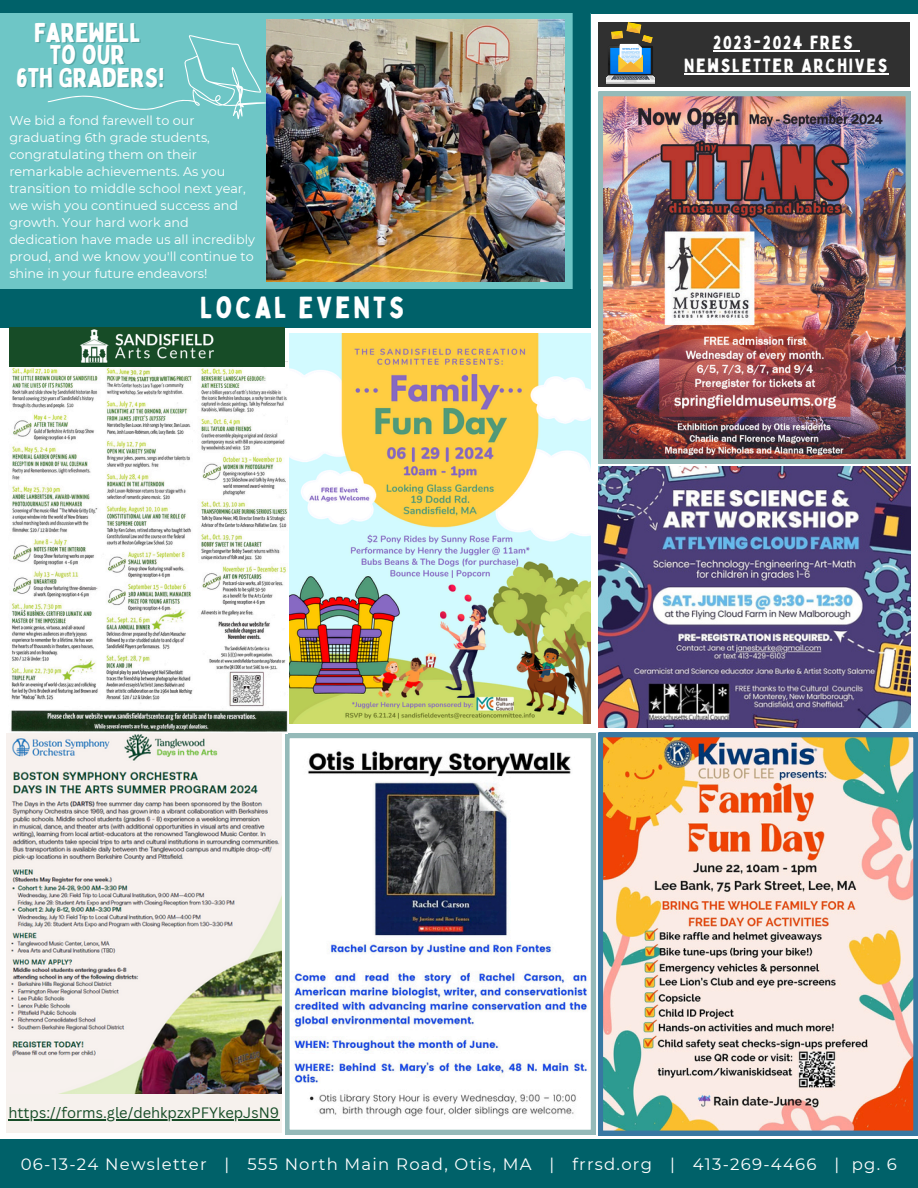
<style>
.page{position:relative;width:918px;height:1188px;background:#fff}
.page>*{position:absolute;margin:0;border:0;box-sizing:border-box;transform-origin:0 0}
.t1{font:30px "Bobby Jones";letter-spacing:.1em;color:#fff}
.t2{font:26.7px/22.5px "Bobby Jones";color:#fff;text-align:center}
.t3{font:18.75px/22.8px "Bobby Jones";letter-spacing:.095em;color:#fff;text-align:center}
.t4{font:16.5px "Montserrat";letter-spacing:.075em;color:#fff}
.t5{font:14.7px "Canva Sans";color:#174c27}
.t6{font:12.75px/17px "Montserrat";color:#fff}
</style>
<div class="page">
<div style="left:0;top:1140px;width:918px;height:48px;background:#006169"></div>
<div style="left:0;top:0;width:918px;height:13px;background:#006169"></div>
<svg style="left:599px;top:733px;width:319px;height:402px;background:#d4bfaa"></svg>
<div style="left:0;top:289px;width:591px;height:38px;background:#006169"></div>
<svg style="left:285px;top:734px;width:310px;height:400px"></svg>
<img style="left:9px;top:367px;width:279px;height:367px">
<div style="left:9px;top:327px;width:276px;height:40px;background:#174c27"></div>
<img style="left:80px;top:329px;width:134px;height:34px">
<div style="left:6px;top:1083px;width:276px;height:50px;background:#f6f1ed"></div>
<img style="left:6px;top:734px;width:276px;height:360px">
<img style="left:599px;top:92px;width:311px;height:371px">
<img style="left:599px;top:467px;width:311px;height:261px">
<img style="left:289px;top:333px;width:302px;height:391px">
<div style="left:9px;top:1059px;width:105px;height:13px;background:#f6f1ed"></div>
<div style="left:599px;top:22px;width:311px;height:65px;background:#303030"></div>
<img style="left:607px;top:22px;width:47px;height:61px">
<div style="left:0;top:13px;width:591px;height:276px;background:#6ec6c6"></div>
<img style="left:266px;top:20px;width:298px;height:262px">
<div style="left:573px;top:0;width:18px;height:327px;background:#006169"></div>
<svg style="left:48px;top:35px;width:218px;height:84px"></svg>
<hr style="left:713px;top:50px;width:97px;height:2px;background:#fff">
<hr style="left:810px;top:50px;width:45px;height:2px;background:#fff">
<hr style="left:684px;top:73px;width:205px;height:1px;background:#fff">
<hr style="left:9px;top:1120px;width:271px;height:1px;background:#174c27">
<p class="t2" style="left:34px;top:20px;width:108px">FAREWELL</p>
<h4 class="t2" style="left:16px;top:43px;width:150px">TO OUR<br>6TH GRADERS!</h4>
<p class="t6" style="left:9px;top:112px;width:247px">We bid a fond farewell to our graduating 6th grade students, congratulating them on their remarkable achievements. As you transition to middle school next year, we wish you continued success and growth. Your hard work and dedication have made us all incredibly proud, and we know you'll continue to shine in your future endeavors!</p>
<p class="t1" style="left:200px;top:289px;width:206px">LOCAL EVENTS</p>
<p class="t3" style="left:684px;top:31px;width:205px">2023-2024 FRES<br>NEWSLETTER ARCHIVES</p>
<p class="t5" style="left:9px;top:1103px;width:272px">https://forms.gle/dehkpzxPFYkepJsN9</p>
<p class="t4" style="left:21px;top:1154px;width:878px">06-13-24 Newsletter | 555 North Main Road, Otis, MA | frrsd.org | 413-269-4466 | pg. 6</p>
</div>
